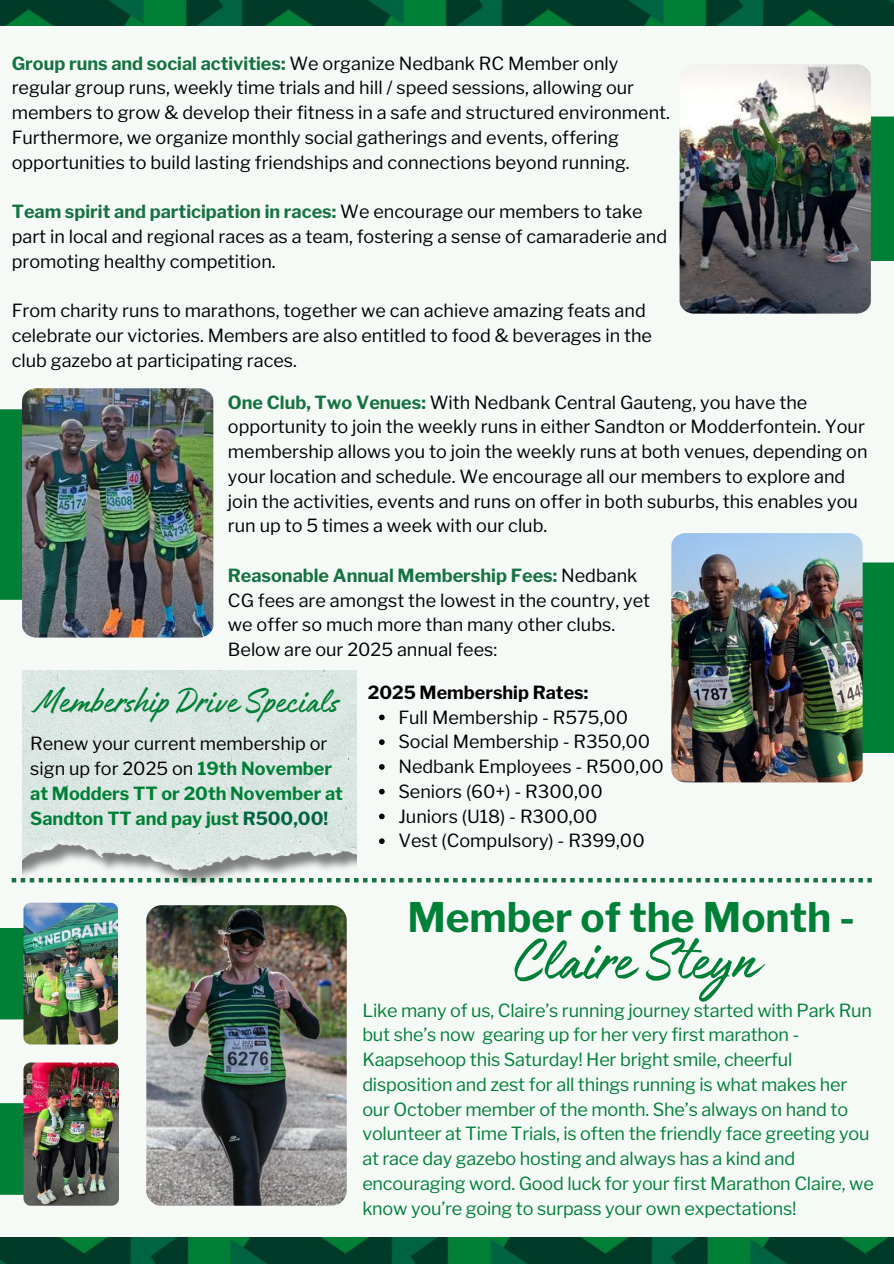
<style>
.page{position:relative;width:894px;height:1264px;background:#fff}
.page>*{position:absolute;margin:0;border:0;box-sizing:border-box;transform-origin:0 0}
.t1{font:66px "Authenia Solid";color:#008037}
.t2{font:700 40.5px "Libre Franklin";color:#008037}
.t3{font:39px "Authenia Solid";color:#008037}
.t4{font:18px/24.8px "Libre Franklin";color:#000}
.t5{font:18px/24.8px "Libre Franklin";letter-spacing:-.01em;color:#008037}
.t6{font:700 18px/24.8px "Libre Franklin";color:#008037}
.t7{font:700 18px "Libre Franklin";color:#000}
.s1{font-weight:700;color:#157241}
.s2{font-weight:400;color:#000}
.s3{color:#006341}
</style>
<div class="page">
<div style="left:0;top:0;width:893px;height:1263px;background:#f6faf7"></div>
<img style="left:0;top:1237px;width:893px;height:26px">
<div style="left:0;top:409px;width:182px;height:191px;background:#008037"></div>
<img style="left:0;top:0;width:893px;height:25px">
<img style="left:22px;top:388px;width:191px;height:249px">
<div style="left:733px;top:562px;width:160px;height:191px;background:#008037"></div>
<img style="left:671px;top:533px;width:191px;height:249px">
<svg style="left:12px;top:878px;width:859px;height:4px"></svg>
<div style="left:0;top:927px;width:103px;height:92px;background:#008037"></div>
<img style="left:23px;top:902px;width:95px;height:142px;border-radius:7px">
<div style="left:0;top:1103px;width:71px;height:91px;background:#008037"></div>
<img style="left:23px;top:1062px;width:96px;height:143px;border-radius:7px">
<img style="left:146px;top:905px;width:200px;height:300px;border-radius:15px">
<div style="left:743px;top:116px;width:150px;height:145px;background:#008037"></div>
<img style="left:679px;top:64px;width:191px;height:249px">
<svg style="left:379px;top:714px;width:5px;height:6px"></svg>
<svg style="left:379px;top:739px;width:5px;height:6px"></svg>
<svg style="left:379px;top:764px;width:5px;height:5px"></svg>
<svg style="left:379px;top:788px;width:5px;height:6px"></svg>
<svg style="left:379px;top:813px;width:5px;height:6px"></svg>
<svg style="left:379px;top:838px;width:5px;height:6px"></svg>
<img style="left:22px;top:670px;width:334px;height:214px">
<p class="t4" style="left:12px;top:51px;width:659px"><span class="s1">Group runs and social activities:</span> We organize Nedbank RC Member only regular group runs, weekly time trials and hill / speed sessions, allowing our members to grow &amp; develop their fitness in a safe and structured environment.<br>Furthermore, we organize monthly social gatherings and events, offering opportunities to build lasting friendships and connections beyond running.</p>
<p class="t4" style="left:12px;top:199px;width:656px"><span class="s1">Team spirit and participation in races:</span> We encourage our members to take part in local and regional races as a team, fostering a sense of camaraderie and promoting healthy competition.</p>
<p class="t4" style="left:12px;top:298px;width:641px">From charity runs to marathons, together we can achieve amazing feats and celebrate our victories. Members are also entitled to food &amp; beverages in the club gazebo at participating races.</p>
<p class="t4" style="left:228px;top:390px;width:641px"><span class="s1">One Club, Two Venues:</span> With Nedbank Central Gauteng, you have the opportunity to join the weekly runs in either Sandton or Modderfontein. Your membership allows you to join the weekly runs at both venues, depending on your location and schedule. We encourage all our members to explore and join the activities, events and runs on offer in both suburbs, this enables you run up to 5 times a week with our club.</p>
<p class="t4" style="left:228px;top:563px;width:423px"><span class="s1">Reasonable Annual Membership Fees:</span> Nedbank CG fees are amongst the lowest in the country, yet we offer so much more than many other clubs.<br>Below are our 2025 annual fees:</p>
<h3 class="t3" style="left:34px;top:681px;width:306px">Membership Drive Specials</h3>
<p class="t6" style="left:30px;top:731px;width:314px"><span class="s2">Renew your current membership or sign up for 2025 on</span> 19th November at Modders TT or 20th November at<br>Sandton TT and pay just <span class="s3">R500,00!</span></p>
<p class="t7" style="left:367px;top:681px;width:222px">2025 Membership Rates:</p>
<p class="t4" style="left:398px;top:704px;width:267px">Full Membership - R575,00<br>Social Membership - R350,00<br>Nedbank Employees - R500,00<br>Seniors (60+) - R300,00<br>Juniors (U18) - R300,00<br>Vest (Compulsory) - R399,00</p>
<h2 class="t2" style="left:407px;top:893px;width:449px">Member of the Month -</h2>
<h1 class="t1" style="left:512px;top:926px;width:246px">Claire Steyn</h1>
<p class="t5" style="left:362px;top:997px;width:513px">Like many of us, Claire’s running journey started with Park Run but she’s now gearing up for her very first marathon - Kaapsehoop this Saturday! Her bright smile, cheerful disposition and zest for all things running is what makes her our October member of the month. She’s always on hand to volunteer at Time Trials, is often the friendly face greeting you at race day gazebo hosting and always has a kind and encouraging word. Good luck for your first Marathon Claire, we know you’re going to surpass your own expectations!</p>
</div>
